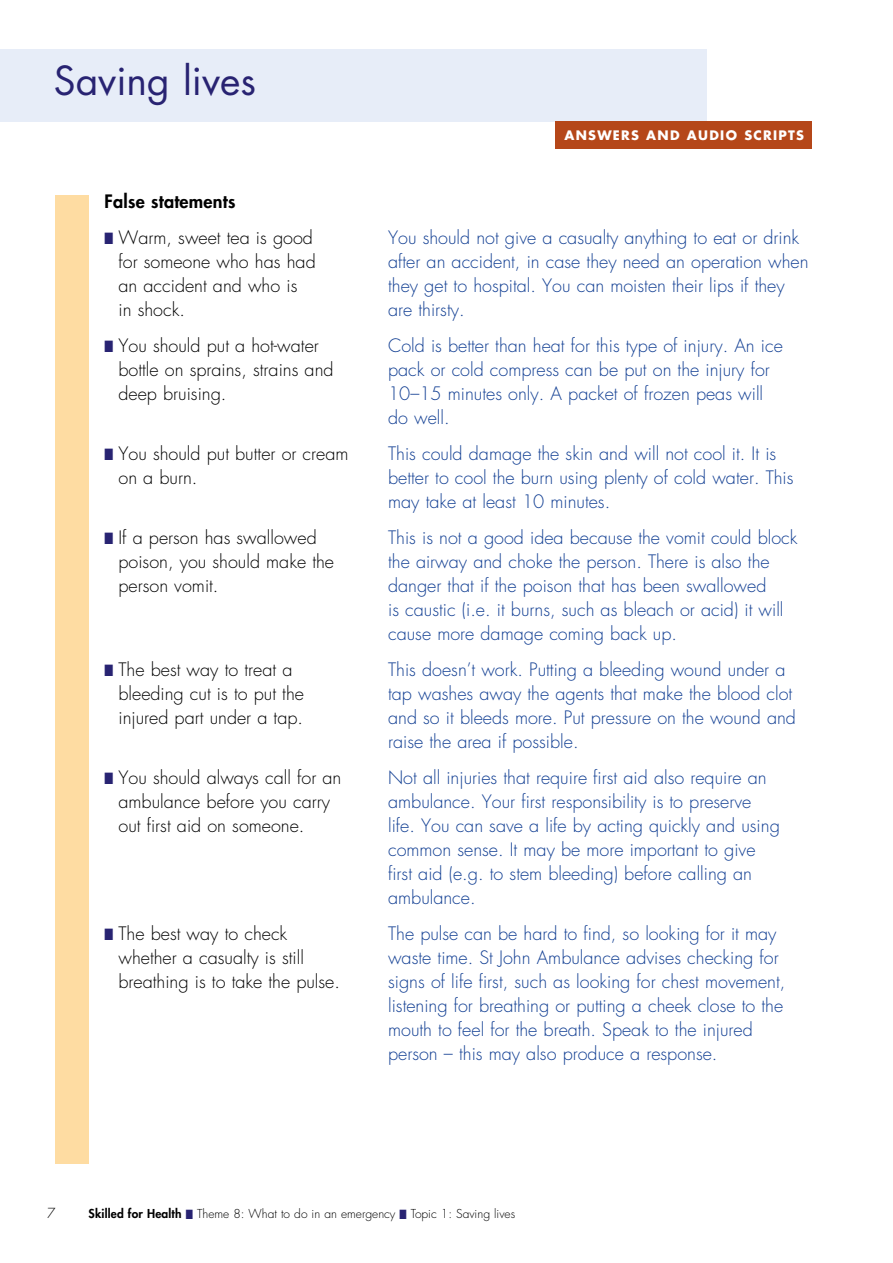
<style>
.page{position:relative;width:893px;height:1263px;background:#fff}
.page>*{position:absolute;margin:0;border:0;box-sizing:border-box;transform-origin:0 0}
.t1{font:39px "Futura Std";color:#282372}
.t2{font:300 18px/24px "Futura Std";color:#123f93}
.t3{font:300 18px/24px "Futura Std";color:#000}
.t4{font:800 18px "Futura Std";letter-spacing:.015em;color:#000}
.t5{font:300 13.5px "Futura Std";color:#000}
.t6{font:700 12.75px "Futura Std";letter-spacing:.1em;color:#fff}
.t7{font:300 12px "Futura Std";color:#000}
.s1{color:#282372}
.s2{font-weight:800}
</style>
<div class="page">
<div style="left:55px;top:196px;width:33px;height:968px;background:#fedca2"></div>
<div style="left:0;top:50px;width:706px;height:72px;background:#e7edf8"></div>
<div style="left:555px;top:122px;width:257px;height:26px;background:#b54719"></div>
<h1 class="t1" style="left:54px;top:55px;width:203px">Saving lives</h1>
<p class="t4" style="left:105px;top:190px;width:132px">False statements</p>
<p class="t3" style="left:118px;top:226px;width:199px;text-indent:-14px"><span class="s1">■</span> Warm, sweet tea is good for someone who has had an accident and who is<br>in shock.</p>
<p class="t3" style="left:118px;top:334px;width:217px;text-indent:-14px"><span class="s1">■</span> You should put a hot-water bottle on sprains, strains and deep bruising.</p>
<p class="t3" style="left:118px;top:442px;width:232px;text-indent:-14px"><span class="s1">■</span> You should put butter or cream on a burn.</p>
<p class="t3" style="left:118px;top:526px;width:217px;text-indent:-14px"><span class="s1">■</span> If a person has swallowed poison, you should make the person vomit.</p>
<p class="t3" style="left:118px;top:658px;width:187px;text-indent:-14px"><span class="s1">■</span> The best way to treat a bleeding cut is to put the injured part under a tap.</p>
<p class="t3" style="left:118px;top:766px;width:224px;text-indent:-14px"><span class="s1">■</span> You should always call for an ambulance before you carry out first aid on someone.</p>
<p class="t3" style="left:118px;top:922px;width:223px;text-indent:-14px"><span class="s1">■</span> The best way to check whether a casualty is still breathing is to take the pulse.</p>
<p class="t6" style="left:564px;top:126px;width:241px">ANSWERS AND AUDIO SCRIPTS</p>
<p class="t2" style="left:388px;top:226px;width:422px">You should not give a casualty anything to eat or drink after an accident, in case they need an operation when they get to hospital. You can moisten their lips if they are thirsty.</p>
<p class="t2" style="left:388px;top:334px;width:396px">Cold is better than heat for this type of injury. An ice pack or cold compress can be put on the injury for 10–15 minutes only. A packet of frozen peas will do well.</p>
<p class="t2" style="left:388px;top:442px;width:407px">This could damage the skin and will not cool it. It is better to cool the burn using plenty of cold water. This may take at least 10 minutes.</p>
<p class="t2" style="left:388px;top:526px;width:411px">This is not a good idea because the vomit could block the airway and choke the person. There is also the danger that if the poison that has been swallowed<br>is caustic (i.e. it burns, such as bleach or acid) it will cause more damage coming back up.</p>
<p class="t2" style="left:388px;top:658px;width:409px">This doesn’t work. Putting a bleeding wound under a tap washes away the agents that make the blood clot and so it bleeds more. Put pressure on the wound and raise the area if possible.</p>
<p class="t2" style="left:388px;top:766px;width:393px">Not all injuries that require first aid also require an ambulance. Your first responsibility is to preserve life. You can save a life by acting quickly and using common sense. It may be more important to give first aid (e.g. to stem bleeding) before calling an ambulance.</p>
<p class="t2" style="left:388px;top:922px;width:399px">The pulse can be hard to find, so looking for it may waste time. St John Ambulance advises checking for signs of life first, such as looking for chest movement, listening for breathing or putting a cheek close to the mouth to feel for the breath. Speak to the injured person – this may also produce a response.</p>
<p class="t5" style="left:47px;top:1204px;width:10px">7</p>
<p class="t7" style="left:89px;top:1206px;width:428px"><span class="s2">Skilled for Health</span> <span class="s1">■</span> Theme 8: What to do in an emergency <span class="s1">■</span> Topic 1: Saving lives</p>
</div>
